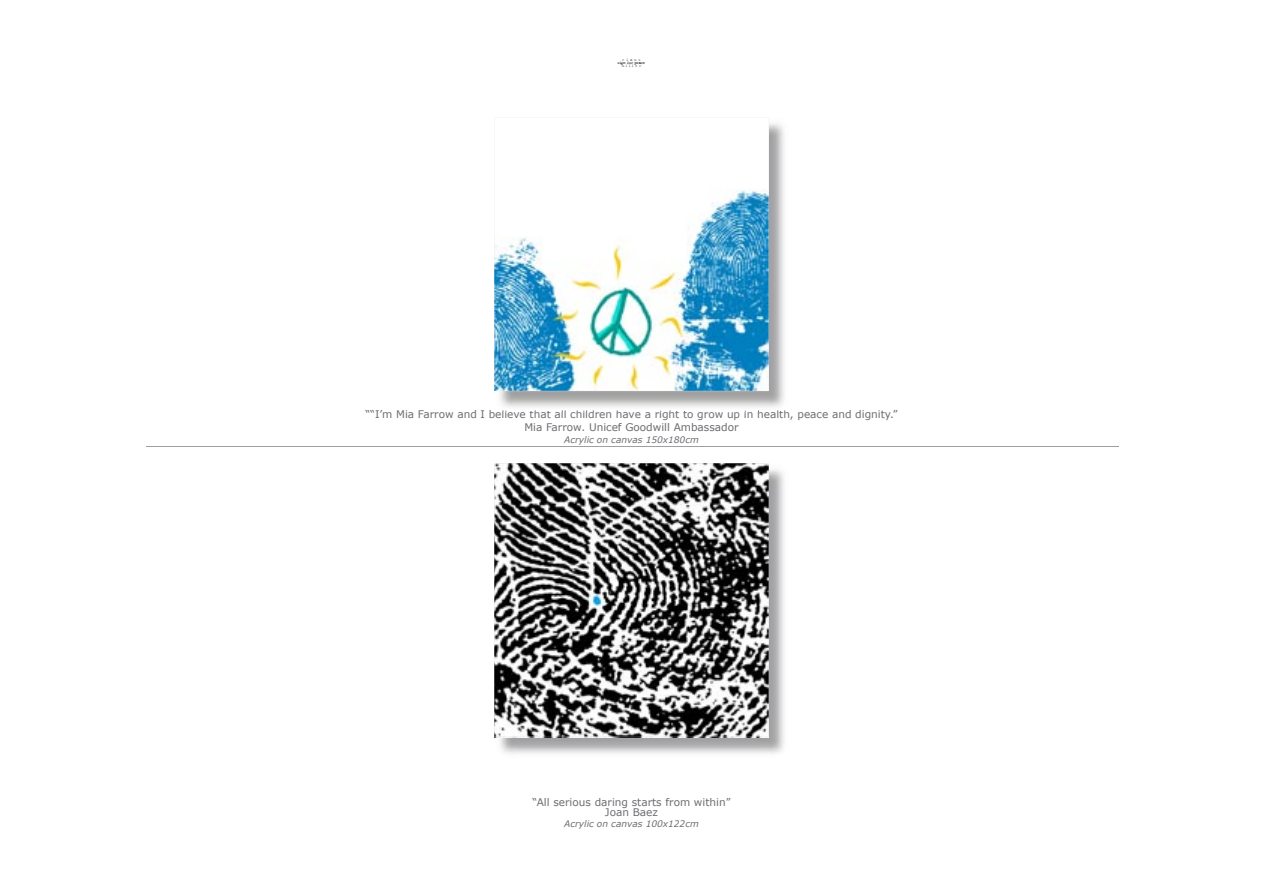
<style>
.page{position:relative;width:1263px;height:893px;background:#fff}
.page>*{position:absolute;margin:0;border:0;box-sizing:border-box;transform-origin:0 0}
.t1{font:10.5px/10.5px "Verdana";color:#6e6c71;text-align:center}
.t2{font:italic 9px "Verdana";color:#6e6c71}
.t3{font:4.5px "DOA";letter-spacing:-.06em;color:#151518}
.t4{font:4.5px "DOA";letter-spacing:.3em;color:#6e6c71}
.s1{color:#6b696e}
</style>
<div class="page">
<hr style="left:146px;top:446px;width:973px;height:1px;background:#9e9fa3">
<img style="left:495px;top:464px;width:289px;height:290px">
<svg style="left:495px;top:463px;width:273px;height:274px"></svg>
<img style="left:499px;top:123px;width:287px;height:288px">
<img style="left:495px;top:123px;width:273px;height:268px">
<p class="t4" style="left:622px;top:58px;width:20px">claus</p>
<p class="t3" style="left:617px;top:61px;width:29px">sign for peace</p>
<p class="t4" style="left:622px;top:64px;width:21px">miller</p>
<p class="t1" style="left:365px;top:408px;width:534px;line-height:12.6px">““I’m Mia Farrow and I believe that all children have a right to grow up in health, peace and dignity.”<br>Mia Farrow. <span class="s1">Unicef Goodwill Ambassador</span></p>
<p class="t2" style="left:564px;top:434px;width:136px">Acrylic on canvas 150x180cm</p>
<p class="t1" style="left:532px;top:796px;width:200px">“All serious daring starts from within”<br>Joan Baez</p>
<p class="t2" style="left:564px;top:818px;width:136px">Acrylic on canvas 100x122cm</p>
</div>
